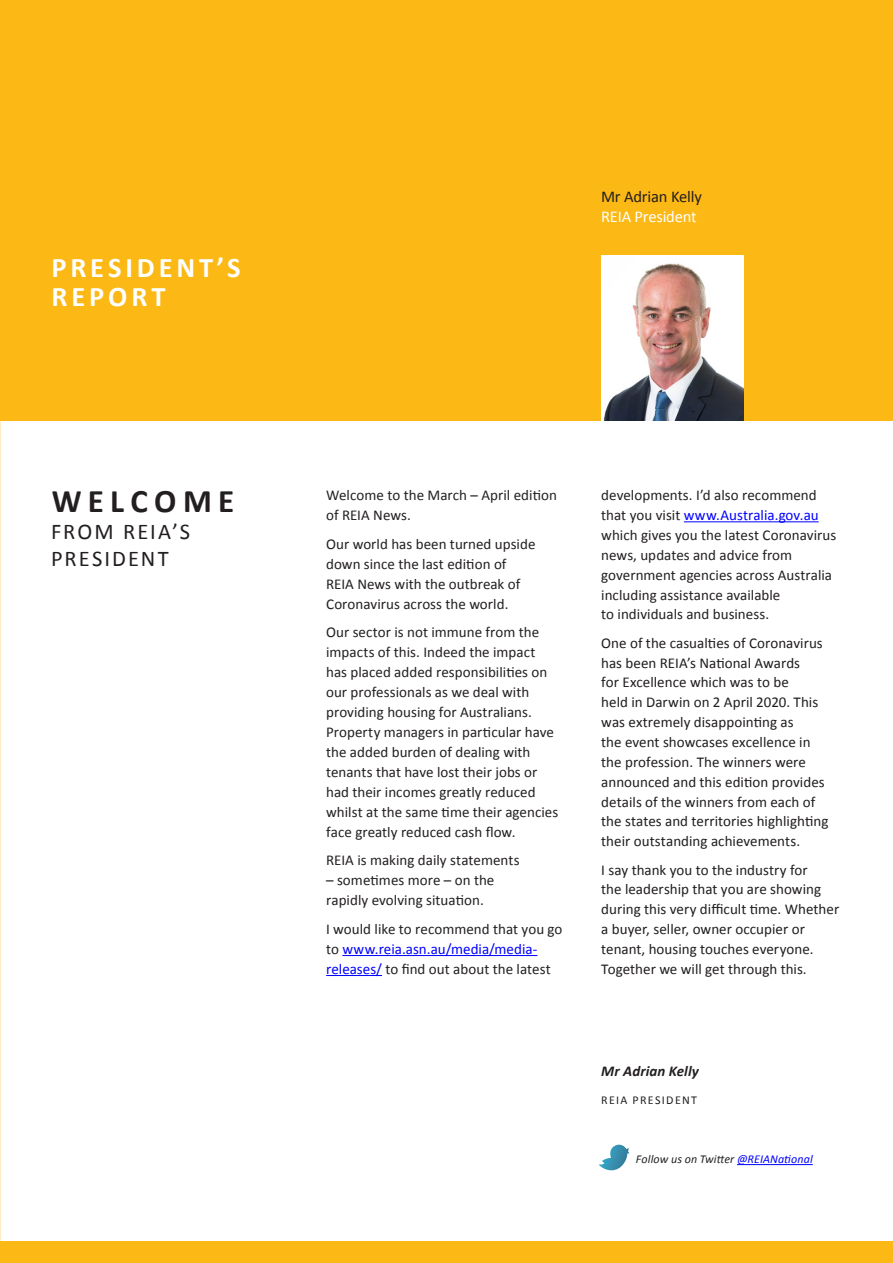
<style>
.page{position:relative;width:893px;height:1263px;background:#fff}
.page>*{position:absolute;margin:0;border:0;box-sizing:border-box;transform-origin:0 0}
.Head_B_1{font:700 33px "Calibri";letter-spacing:.19em;color:#231f20}
.Head_A_sm{font:700 28.5px/28.5px "Calibri";letter-spacing:.135em;color:#fff}
.Head_B_2{font:22.5px/27px "Calibri";letter-spacing:.09em;color:#231f20}
.Article_contact{font:16.5px "Calibri";letter-spacing:-.01em;color:#231f20}
.Article_contact-2{font:16.5px "Calibri";letter-spacing:-.01em;color:#fff}
.Text{font:15px/20px "Calibri";color:#231f20}
.Text-2{font:15px/19.8px "Calibri";color:#211d1e}
.Text_NOCO{font:15px/20px "Calibri";letter-spacing:.005em;color:#231f20}
.Text-3{font:italic 700 15px "Calibri";letter-spacing:.005em;color:#231f20}
.Text-4{font:italic 12px "Calibri";letter-spacing:.01em;color:#231f20}
.Prez_signoff_TITLE{font:12px "Calibri";letter-spacing:.11em;color:#231f20}
.s1{color:#00f}
</style>
<div class="page">
<div style="left:0;top:0;width:893px;height:421px;background:#fcb814"></div>
<div style="left:0;top:1242px;width:893px;height:21px;background:#fcb814"></div>
<hr style="left:737px;top:1164px;width:76px;height:1px;background:#00f">
<svg style="left:598px;top:1145px;width:31px;height:25px"></svg>
<img style="left:601px;top:255px;width:142px;height:166px">
<hr style="left:684px;top:521px;width:135px;height:1px;background:#00f">
<hr style="left:342px;top:955px;width:195px;height:1px;background:#00f">
<hr style="left:326px;top:975px;width:56px;height:1px;background:#00f">
<p class="Head_A_sm" style="left:52px;top:252px;width:191px">PRESIDENT’S<br>REPORT</p>
<p class="Head_B_1" style="left:52px;top:480px;width:184px">WELCOME</p>
<p class="Head_B_2" style="left:51px;top:517px;width:141px">FROM REIA’S<br>PRESIDENT</p>
<p class="Article_contact" style="left:601px;top:187px;width:102px">Mr Adrian Kelly</p>
<p class="Article_contact-2" style="left:601px;top:206px;width:97px">REIA President</p>
<p class="Text_NOCO" style="left:326px;top:485px;width:232px">Welcome to the March – April edition of REIA News.</p>
<p class="Text" style="left:326px;top:533px;width:211px">Our world has been turned upside down since the last edition of<br>REIA News with the outbreak of<br>Coronavirus across the world.</p>
<p class="Text" style="left:326px;top:621px;width:234px">Our sector is not immune from the impacts of this. Indeed the impact has placed added responsibilities on our professionals as we deal with providing housing for Australians.<br>Property managers in particular have the added burden of dealing with tenants that have lost their jobs or had their incomes greatly reduced whilst at the same time their agencies face greatly reduced cash flow.</p>
<p class="Text" style="left:326px;top:850px;width:195px">REIA is making daily statements</p>
<p class="Text" style="left:326px;top:870px;width:170px">– sometimes more – on the rapidly evolving situation.</p>
<p class="Text" style="left:326px;top:918px;width:238px">I would like to recommend that you go to <span class="s1">www.reia.asn.au/media/media&shy;releases/</span> to find out about the latest</p>
<p class="Text" style="left:601px;top:485px;width:237px">developments. I’d also recommend that you visit <span class="s1">www.Australia.gov.au </span>which gives you the latest Coronavirus news, updates and advice from government agencies across Australia including assistance available<br>to individuals and business.</p>
<p class="Text-2" style="left:601px;top:632px;width:229px">One of the casualties of Coronavirus has been REIA’s National Awards<br>for Excellence which was to be<br>held in Darwin on 2 April 2020. This was extremely disappointing as<br>the event showcases excellence in the profession. The winners were announced and this edition provides details of the winners from each of the states and territories highlighting their outstanding achievements.</p>
<p class="Text-2" style="left:601px;top:859px;width:239px">I say thank you to the industry for<br>the leadership that you are showing during this very difficult time. Whether a buyer, seller, owner occupier or tenant, housing touches everyone.<br>Together we will get through this.</p>
<p class="Text-3" style="left:601px;top:1061px;width:99px">Mr Adrian Kelly</p>
<p class="Prez_signoff_TITLE" style="left:601px;top:1092px;width:97px">REIA PRESIDENT</p>
<p class="Text-4" style="left:636px;top:1152px;width:178px">Follow us on Twitter <span class="s1">@REIANational</span></p>
</div>
